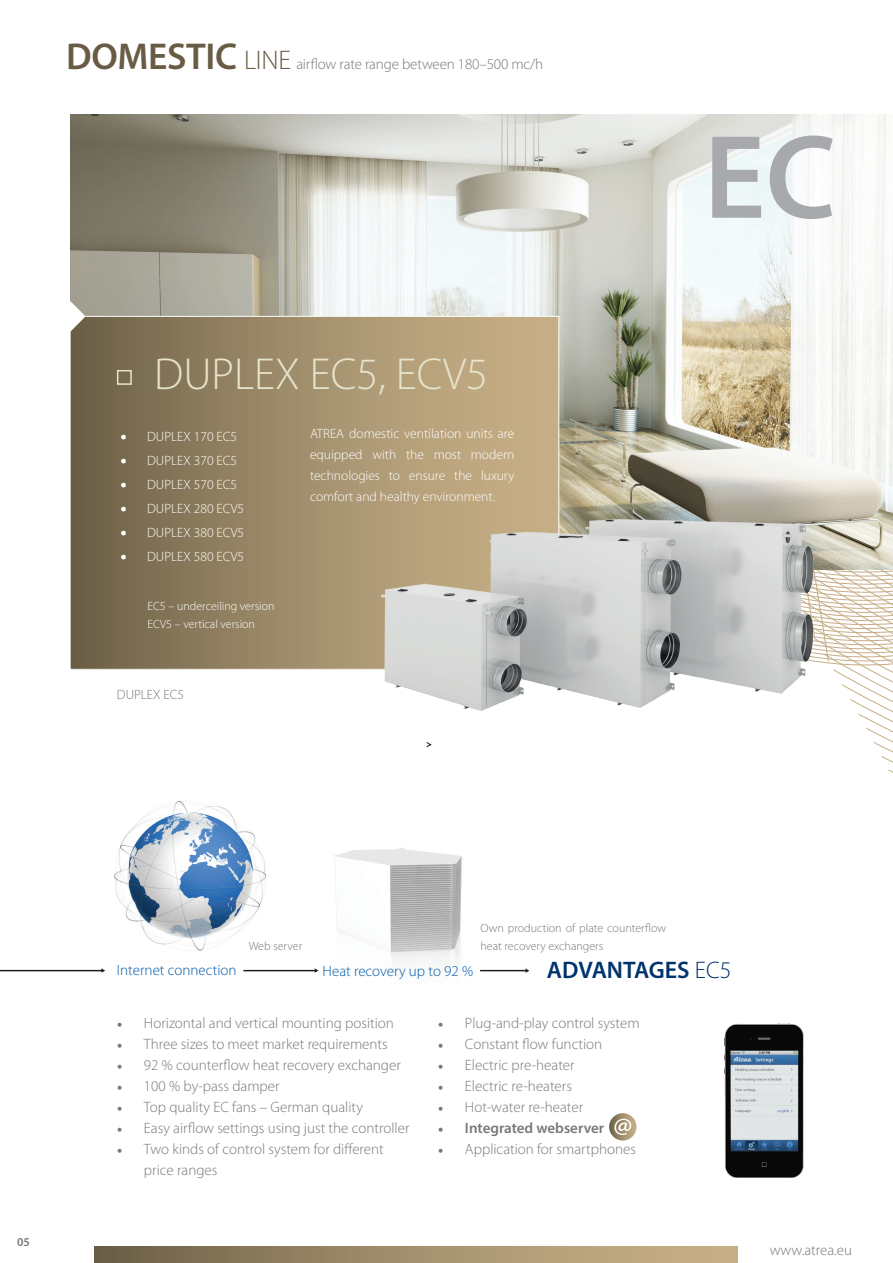
<style>
.page{position:relative;width:893px;height:1263px;background:#fff}
.page>*{position:absolute;margin:0;border:0;box-sizing:border-box;transform-origin:0 0}
.t1{font:300 45px "Myriad Pro";color:#e5e3cb}
.t2{font:600 24px "Myriad Pro";color:#00326d}
.t3{font:300 15px/21px "Myriad Pro";color:#76787b}
.t4{font:300 15px "Myriad Pro";color:#015aaa}
.t5{font:600 15px "Myriad Pro";color:#76787b}
.t6{font:300 13.5px/21px "Myriad Pro";color:#fff;text-align:justify}
.t7{font:300 13.5px "Myriad Pro";color:#76787b}
.t8{font:300 12px/18px "Myriad Pro";color:#76787b}
.t9{font:300 12px/18px "Myriad Pro";color:#fff}
.t10{font:600 12px "Myriad Pro";color:#76787b}
.s1{font-weight:600;font-size:37.5px;color:#685c44}
.s2{font-size:27px;color:#685c44}
.s3{font-family:"Minion Pro";font-weight:400;font-size:18px}
.s4{font-weight:300}
.s5{font-family:"Minion Pro";font-weight:400}
.s6{font-family:"Minion Pro"}
</style>
<div class="page">
<img style="left:70px;top:115px;width:823px;height:455px">
<div style="left:70px;top:316px;width:489px;height:353px;background:linear-gradient(to right,#70634a,#d0b78d)"></div>
<img style="left:306px;top:848px;width:177px;height:125px">
<svg style="left:70px;top:570px;width:823px;height:203px"></svg>
<img style="left:114px;top:801px;width:153px;height:150px">
<div style="left:117px;top:370px;width:15px;height:15px;border:2px solid #e5e3cb"></div>
<div style="left:94px;top:1247px;width:644px;height:16px;background:linear-gradient(to right,#70634a,#d0b78d)"></div>
<svg style="left:70px;top:301px;width:16px;height:30px"></svg>
<svg style="left:609px;top:1113px;width:27px;height:27px"></svg>
<svg style="left:614px;top:1119px;width:17px;height:16px"></svg>
<img style="left:381px;top:519px;width:433px;height:192px">
<img style="left:724px;top:1023px;width:80px;height:155px">
<hr style="left:480px;top:970px;width:47px;height:1px;background:#231f20">
<hr style="left:0;top:970px;width:102px;height:1px;background:#231f20">
<hr style="left:243px;top:970px;width:72px;height:1px;background:#231f20">
<svg style="left:101px;top:968px;width:4px;height:5px"></svg>
<svg style="left:315px;top:968px;width:3px;height:5px"></svg>
<svg style="left:712px;top:135px;width:181px;height:84px"></svg>
<p class="t3" style="left:66px;top:53px;width:478px"><span class="s1">DOMESTIC</span> <span class="s2">LINE</span> airflow rate range between 180–500 mc/h</p>
<h1 class="t1" style="left:154px;top:349px;width:335px">DUPLEX EC5, ECV5</h1>
<p class="t6" style="left:120px;top:426px;width:118px"><span class="s3">•</span> DUPLEX 170 EC5</p>
<p class="t6" style="left:120px;top:450px;width:118px"><span class="s3">•</span> DUPLEX 370 EC5</p>
<p class="t6" style="left:120px;top:474px;width:118px"><span class="s3">•</span> DUPLEX 570 EC5</p>
<p class="t6" style="left:120px;top:498px;width:125px"><span class="s3">•</span> DUPLEX 280 ECV5</p>
<p class="t6" style="left:120px;top:522px;width:125px"><span class="s3">•</span> DUPLEX 380 ECV5</p>
<p class="t6" style="left:120px;top:546px;width:125px"><span class="s3">•</span> DUPLEX 580 ECV5</p>
<p class="t9" style="left:148px;top:597px;width:128px">EC5 – underceiling version<br>ECV5 – vertical version</p>
<p class="t7" style="left:117px;top:687px;width:69px">DUPLEX EC5</p>
<p class="t6" style="left:310px;top:424px;width:206px">ATREA domestic ventilation units are equipped with the most modern technologies to ensure the luxury comfort and healthy environment.</p>
<p class="t10" style="left:17px;top:1235px;width:14px">05</p>
<p class="t8" style="left:249px;top:938px;width:55px">Web server</p>
<p class="t8" style="left:480px;top:920px;width:187px">Own production of plate counterflow heat recovery exchangers</p>
<p class="t4" style="left:117px;top:962px;width:121px">Internet connection</p>
<p class="t4" style="left:323px;top:963px;width:152px">Heat recovery up to 92 %</p>
<h2 class="t2" style="left:547px;top:955px;width:186px">ADVANTAGES <span class="s4">EC5</span></h2>
<p class="t3" style="left:117px;top:1013px;width:279px"><span class="s5">•</span> Horizontal and vertical mounting position</p>
<p class="t3" style="left:117px;top:1034px;width:272px"><span class="s5">•</span> Three sizes to meet market requirements</p>
<p class="t3" style="left:117px;top:1055px;width:285px"><span class="s5">•</span> 92 % counterflow heat recovery exchanger</p>
<p class="t3" style="left:117px;top:1076px;width:164px"><span class="s5">•</span> 100 % by-pass damper</p>
<p class="t3" style="left:117px;top:1097px;width:247px"><span class="s5">•</span> Top quality EC fans – German quality</p>
<p class="t3" style="left:117px;top:1118px;width:294px"><span class="s5">•</span> Easy airflow settings using just the controller</p>
<p class="t3" style="left:144px;top:1139px;width:241px;text-indent:-27px"><span class="s5">•</span> Two kinds of control system for different price ranges</p>
<p class="t3" style="left:438px;top:1013px;width:203px"><span class="s5">•</span> Plug-and-play control system</p>
<p class="t3" style="left:438px;top:1034px;width:166px"><span class="s5">•</span> Constant flow function</p>
<p class="t3" style="left:438px;top:1055px;width:138px"><span class="s5">•</span> Electric pre-heater</p>
<p class="t3" style="left:438px;top:1076px;width:135px"><span class="s5">•</span> Electric re-heaters</p>
<p class="t3" style="left:438px;top:1097px;width:147px"><span class="s5">•</span> Hot-water re-heater</p>
<p class="t5" style="left:438px;top:1119px;width:168px"><span class="s6">•</span> Integrated webserver</p>
<p class="t3" style="left:438px;top:1139px;width:199px"><span class="s5">•</span> Application for smartphones</p>
<p class="t3" style="left:770px;top:1239px;width:84px">www.atrea.eu</p>
</div>
